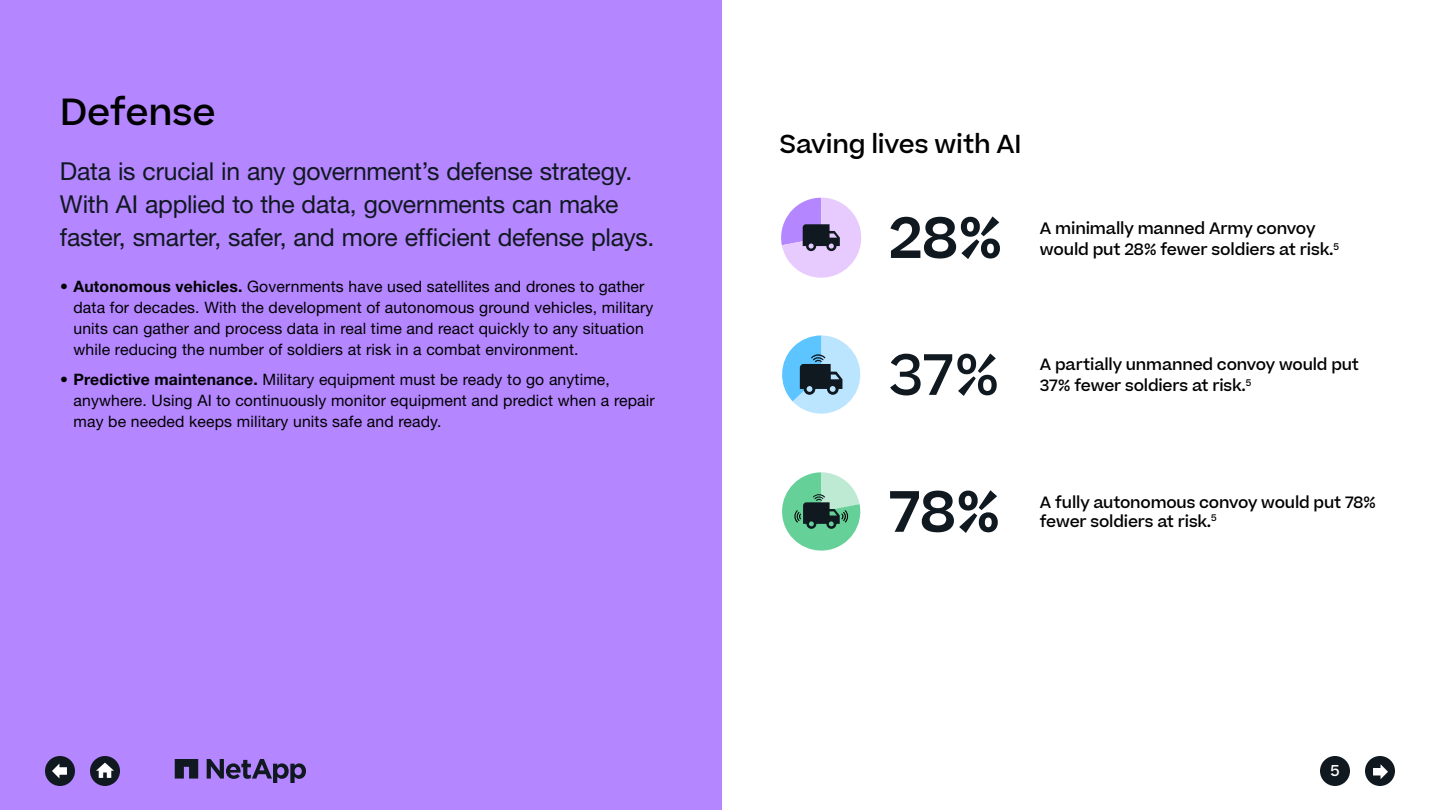
<style>
.page{position:relative;width:1440px;height:810px;background:#fff}
.page>*{position:absolute;margin:0;border:0;box-sizing:border-box;transform-origin:0 0}
.t1{font:600 55.65px "Beatrice";color:#101820}
.t2{font:500 55.65px "Beatrice";color:#101820}
.t3{font:500 36px "Beatrice";letter-spacing:-.005em;color:#000}
.t4{font:24.75px/33px "Helvetica Neue LT Std";letter-spacing:-.01em;color:#101820}
.t5{font:500 24.75px "Beatrice";letter-spacing:-.01em;color:#000}
.t6{font:15.75px/21px "Helvetica Neue LT Std";letter-spacing:.01em;color:#000}
.t7{font:500 15.75px/21px "Beatrice";letter-spacing:-.01em;color:#000}
.t8{font:500 15.6px/21px "Beatrice";letter-spacing:-.01em;color:#000}
.t9{font:500 15px "Beatrice";color:#fff}
.t10{font:500 9.15px "Beatrice";color:#000}
.t11{font:500 9.07px "Beatrice";color:#000}
.s1{font-weight:700}
</style>
<div class="page">
<div style="left:0;top:0;width:722px;height:810px;background:#b486ff"></div>
<svg style="left:781px;top:198px;width:80px;height:80px"></svg>
<svg style="left:782px;top:335px;width:78px;height:79px"></svg>
<svg style="left:782px;top:472px;width:79px;height:79px"></svg>
<svg style="left:207px;top:759px;width:99px;height:24px"></svg>
<svg style="left:175px;top:759px;width:23px;height:20px"></svg>
<div style="left:1320px;top:756px;width:30px;height:30px;background:#101820;border-radius:50%"></div>
<div style="left:90px;top:756px;width:30px;height:30px;background:#101820;border-radius:50%"></div>
<svg style="left:96px;top:763px;width:18px;height:15px"></svg>
<div style="left:1365px;top:756px;width:30px;height:30px;background:#101820;border-radius:50%"></div>
<svg style="left:1373px;top:764px;width:15px;height:15px"></svg>
<div style="left:45px;top:756px;width:30px;height:30px;background:#101820;border-radius:50%"></div>
<svg style="left:52px;top:764px;width:15px;height:14px"></svg>
<h2 class="t3" style="left:60px;top:88px;width:157px">Defense</h2>
<h3 class="t4" style="left:60px;top:154px;width:596px">Data is crucial in any government’s defense strategy.<br>With AI applied to the data, governments can make faster, smarter, safer, and more efficient defense plays.</h3>
<p class="t6" style="left:73px;top:276px;width:581px;text-indent:-13px"><span class="s1">• Autonomous vehicles.</span> Governments have used satellites and drones to gather data for decades. With the development of autonomous ground vehicles, military units can gather and process data in real time and react quickly to any situation while reducing the number of soldiers at risk in a combat environment.</p>
<p class="t6" style="left:73px;top:369px;width:583px;text-indent:-13px"><span class="s1">• Predictive maintenance.</span> Military equipment must be ready to go anytime, anywhere. Using AI to continuously monitor equipment and predict when a repair may be needed keeps military units safe and ready.</p>
<h3 class="t5" style="left:780px;top:128px;width:243px">Saving lives with AI</h3>
<h1 class="t1" style="left:889px;top:200px;width:116px">28%</h1>
<p class="t7" style="left:1040px;top:218px;width:295px">A minimally manned Army convoy would put 28% fewer soldiers at risk.</p>
<p class="t10" style="left:1334px;top:240px;width:7px">5</p>
<h1 class="t2" style="left:889px;top:338px;width:113px">37%</h1>
<h1 class="t1" style="left:889px;top:474px;width:114px">78%</h1>
<p class="t8" style="left:1040px;top:354px;width:321px">A partially unmanned convoy would put<br>37% fewer soldiers at risk.</p>
<p class="t11" style="left:1246px;top:376px;width:7px">5</p>
<p class="t8" style="left:1040px;top:493px;width:338px;line-height:18.7px">A fully autonomous convoy would put 78% fewer soldiers at risk.</p>
<p class="t11" style="left:1211px;top:512px;width:7px">5</p>
<p class="t9" style="left:1330px;top:761px;width:11px">5</p>
</div>
